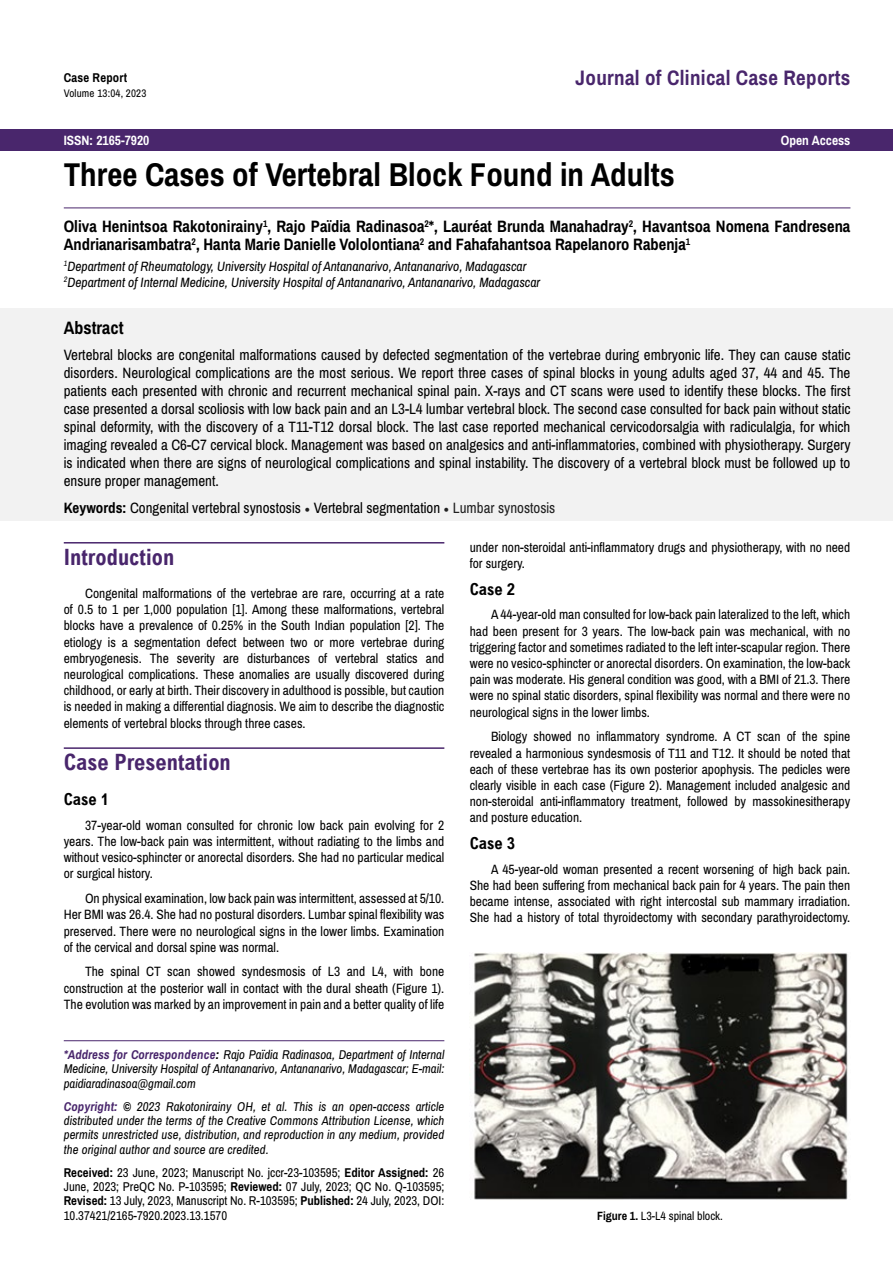
<style>
.page{position:relative;width:893px;height:1263px;background:#fff}
.page>*{position:absolute;margin:0;border:0;box-sizing:border-box;transform-origin:0 0}
.t1{font:700 33px "Archivo Narrow";color:#000}
.t2{font:700 condensed 22.5px "Arial";color:#49266c}
.t3{font:700 21px "Archivo Narrow";letter-spacing:.015em;color:#49266c}
.t4{font:700 18px "Archivo Narrow";color:#000}
.t5{font:700 16.5px/18px "Archivo Narrow";color:#000}
.t6{font:700 condensed 16.5px "Arial";color:#000}
.t7{font:15px/18px "Archivo Narrow";color:#000;text-align:justify}
.t8{font:13.5px/16.2px "Archivo Narrow";color:#000;text-align:justify}
.t9{font:italic 13.5px/16.2px "Archivo Narrow";color:#000}
.t10{font:700 13.5px "Archivo Narrow";color:#fff}
.t11{font:italic 12.75px/14.4px "Archivo Narrow";letter-spacing:.005em;color:#000;text-align:justify}
.t12{font:12.75px/14.4px "Archivo Narrow";color:#000;text-align:justify}
.t13{font:700 12.75px "Archivo Narrow";letter-spacing:.015em;color:#000}
.t14{font:12px "Archivo Narrow";color:#000}
.t15{font:10.95px "Archivo Narrow";letter-spacing:.015em;color:#000}
.s1{font-weight:700}
.s2{font-family:"Minion Pro";color:#202020}
.s3{color:#202020}
.s4{font-weight:700;color:#49266c}
</style>
<div class="page">
<div style="left:0;top:129px;width:893px;height:21px;background:#49266c"></div>
<hr style="left:64px;top:1040px;width:380px;height:1px;background:#49266c">
<hr style="left:64px;top:208px;width:786px;height:1px;background:#49266c">
<div style="left:0;top:308px;width:893px;height:213px;background:#f2f2f2"></div>
<hr style="left:64px;top:542px;width:380px;height:1px;background:#49266c">
<hr style="left:64px;top:747px;width:380px;height:2px;background:#49266c">
<img style="left:474px;top:952px;width:374px;height:248px">
<p class="t13" style="left:64px;top:70px;width:65px">Case Report</p>
<h3 class="t3" style="left:576px;top:65px;width:276px">Journal of Clinical Case Reports</h3>
<p class="t15" style="left:64px;top:86px;width:84px">Volume 13:04, 2023</p>
<p class="t10" style="left:64px;top:133px;width:87px">ISSN: 2165-7920</p>
<p class="t10" style="left:781px;top:133px;width:71px">Open Access</p>
<h1 class="t1" style="left:64px;top:155px;width:613px">Three Cases of Vertebral Block Found in Adults</h1>
<p class="t5" style="left:64px;top:217px;width:788px">Oliva Henintsoa Rakotonirainy<sup>1</sup>, Rajo Païdia Radinasoa<sup>2</sup>*, Lauréat Brunda Manahadray<sup>2</sup>, Havantsoa Nomena Fandresena<br>Andrianarisambatra<sup>2</sup>, Hanta Marie Danielle Vololontiana<sup>2</sup> and Fahafahantsoa Rapelanoro Rabenja<sup>1</sup></p>
<p class="t9" style="left:64px;top:258px;width:478px"><sup>1</sup>Department of Rheumatology, University Hospital of Antananarivo, Antananarivo, Madagascar<br><sup>2</sup>Department of Internal Medicine, University Hospital of Antananarivo, Antananarivo, Madagascar</p>
<h3 class="t4" style="left:64px;top:316px;width:61px">Abstract</h3>
<p class="t7" style="left:64px;top:346px;width:788px">Vertebral blocks are congenital malformations caused by defected segmentation of the vertebrae during embryonic life. They can cause static disorders. Neurological complications are the most serious. We report three cases of spinal blocks in young adults aged 37, 44 and 45. The patients each presented with chronic and recurrent mechanical spinal pain. X-rays and CT scans were used to identify these blocks. The first case presented a dorsal scoliosis with low back pain and an L3-L4 lumbar vertebral block. The second case consulted for back pain without static spinal deformity, with the discovery of a T11-T12 dorsal block. The last case reported mechanical cervicodorsalgia with radiculalgia, for which imaging revealed a C6-C7 cervical block. Management was based on analgesics and anti-inflammatories, combined with physiotherapy. Surgery is indicated when there are signs of neurological complications and spinal instability. The discovery of a vertebral block must be followed up to ensure proper management.</p>
<p class="t7" style="left:64px;top:499px;width:493px"><span class="s1">Keywords:</span> Congenital vertebral synostosis <span class="s2">•</span> Vertebral segmentation <span class="s2">•</span> <span class="s3">Lumbar synostosis</span></p>
<h2 class="t2" style="left:64px;top:544px;width:112px">Introduction</h2>
<p class="t8" style="left:64px;top:585px;width:382px;text-indent:21px">Congenital malformations of the vertebrae are rare, occurring at a rate of 0.5 to 1 per 1,000 population [1]. Among these malformations, vertebral blocks have a prevalence of 0.25% in the South Indian population [2]. The etiology is a segmentation defect between two or more vertebrae during embryogenesis. The severity are disturbances of vertebral statics and neurological complications. These anomalies are usually discovered during childhood, or early at birth. Their discovery in adulthood is possible, but caution is needed in making a differential diagnosis. We aim to describe the diagnostic elements of vertebral blocks through three cases.</p>
<h2 class="t2" style="left:64px;top:750px;width:169px">Case Presentation</h2>
<p class="t6" style="left:64px;top:790px;width:47px">Case 1</p>
<p class="t8" style="left:64px;top:817px;width:382px;text-indent:21px">37-year-old woman consulted for chronic low back pain evolving for 2 years. The low-back pain was intermittent, without radiating to the limbs and without vesico-sphincter or anorectal disorders. She had no particular medical or surgical history.</p>
<p class="t8" style="left:64px;top:891px;width:382px;text-indent:21px">On physical examination, low back pain was intermittent, assessed at 5/10.<br>Her BMI was 26.4. She had no postural disorders. Lumbar spinal flexibility was preserved. There were no neurological signs in the lower limbs. Examination of the cervical and dorsal spine was normal.</p>
<p class="t8" style="left:64px;top:964px;width:382px;text-indent:21px">The spinal CT scan showed syndesmosis of L3 and L4, with bone construction at the posterior wall in contact with the dural sheath (Figure 1).<br>The evolution was marked by an improvement in pain and a better quality of life</p>
<p class="t8" style="left:470px;top:539px;width:382px">under non-steroidal anti-inflammatory drugs and physiotherapy, with no need for surgery.</p>
<p class="t6" style="left:470px;top:580px;width:47px">Case 2</p>
<p class="t8" style="left:470px;top:607px;width:382px;text-indent:21px">A 44-year-old man consulted for low-back pain lateralized to the left, which had been present for 3 years. The low-back pain was mechanical, with no triggering factor and sometimes radiated to the left inter-scapular region. There were no vesico-sphincter or anorectal disorders. On examination, the low-back pain was moderate. His general condition was good, with a BMI of 21.3. There were no spinal static disorders, spinal flexibility was normal and there were no neurological signs in the lower limbs.</p>
<p class="t8" style="left:470px;top:729px;width:382px;text-indent:21px">Biology showed no inflammatory syndrome. A CT scan of the spine revealed a harmonious syndesmosis of T11 and T12. It should be noted that each of these vertebrae has its own posterior apophysis. The pedicles were clearly visible in each case (Figure 2). Management included analgesic and non-steroidal anti-inflammatory treatment, followed by massokinesitherapy and posture education.</p>
<p class="t6" style="left:470px;top:834px;width:47px">Case 3</p>
<p class="t8" style="left:470px;top:861px;width:382px;text-indent:21px">A 45-year-old woman presented a recent worsening of high back pain.<br>She had been suffering from mechanical back pain for 4 years. The pain then became intense, associated with right intercostal sub mammary irradiation.<br>She had a history of total thyroidectomy with secondary parathyroidectomy.</p>
<p class="t11" style="left:64px;top:1047px;width:382px"><span class="s4">*Address for Correspondence</span><span class="s1">:</span> Rajo Païdia Radinasoa, Department of Internal Medicine, University Hospital of Antananarivo, Antananarivo, Madagascar; E-mail: paidiaradinasoa@gmail.com</p>
<p class="t11" style="left:64px;top:1099px;width:382px"><span class="s4">Copyright:</span> <span class="s1">©</span> 2023 Rakotonirainy OH, et al. This is an open-access article distributed under the terms of the Creative Commons Attribution License, which permits unrestricted use, distribution, and reproduction in any medium, provided the original author and source are credited.</p>
<p class="t12" style="left:64px;top:1165px;width:382px"><span class="s1">Received:</span> 23 June, 2023; Manuscript No. jccr-23-103595; <span class="s1">Editor Assigned:</span> 26<br>June, 2023; PreQC No. P-103595; <span class="s1">Reviewed:</span> 07 July, 2023; QC No. Q-103595; <span class="s1">Revised:</span> 13 July, 2023, Manuscript No. R-103595; <span class="s1">Published:</span> 24 July, 2023, DOI:<br>10.37421/2165-7920.2023.13.1570</p>
<p class="t14" style="left:597px;top:1208px;width:127px"><span class="s1">Figure 1.</span> L3-L4 spinal block.</p>
</div>
